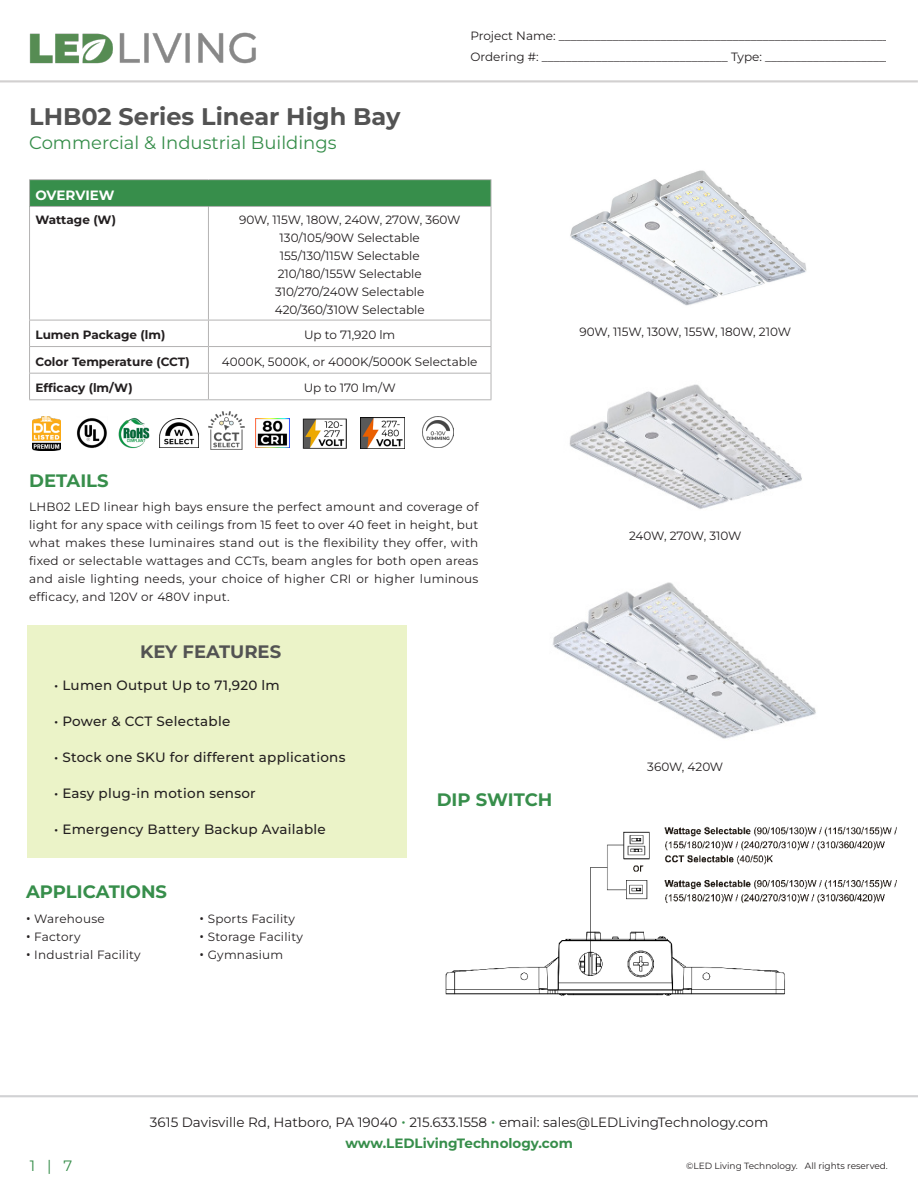
<style>
.page{position:relative;width:918px;height:1188px;background:#fff}
.page>*{position:absolute;margin:0;border:0;box-sizing:border-box;transform-origin:0 0}
.t1{font:700 24px "Montserrat";color:#535353}
.t2{font:18px "Montserrat";color:#378e4b}
.t3{font:700 18px "Montserrat";color:#378e4b}
.t4{font:700 18px "Montserrat";color:#535353}
.t5{font:15px "Montserrat";color:#378e4b}
.t6{font:500 13.5px "Montserrat";letter-spacing:.02em;color:#231f20}
.t7{font:13.5px/21.5px "Montserrat";color:#231f20;text-align:center}
.t8{font:700 13.5px "Montserrat";letter-spacing:-.01em;color:#fff}
.t9{font:12px/18px "Montserrat";color:#231f20}
.t10{font:12px "Montserrat";letter-spacing:.02em;color:#231f20}
.t11{font:700 12px "Montserrat";color:#231f20}
.t12{font:12px "Montserrat";letter-spacing:-.02em;color:#231f20}
.t13{font:9px "Montserrat";color:#231f20}
.s1{font-family:"Open Sans"}
.s2{font-size:16.5px;color:#378e4b}
.s3{font-weight:700;color:#378e4b}
</style>
<div class="page">
<hr style="left:0;top:1095px;width:918px;height:2px;background:#d1d2d4">
<hr style="left:0;top:80px;width:918px;height:2px;background:#d2d0d0">
<img style="left:29px;top:32px;width:227px;height:32px">
<div style="left:27px;top:625px;width:379px;height:232px;background:#ebf3c8"></div>
<img style="left:32px;top:416px;width:28px;height:34px">
<img style="left:77px;top:418px;width:30px;height:30px">
<div style="left:30px;top:180px;width:461px;height:26px;background:#378e4b"></div>
<hr style="left:29px;top:179px;width:179px;height:1px;background:#b4b3b3">
<svg style="left:29px;top:180px;width:1px;height:26px"></svg>
<hr style="left:208px;top:179px;width:283px;height:1px;background:#b4b3b3">
<svg style="left:491px;top:180px;width:1px;height:26px"></svg>
<hr style="left:29px;top:206px;width:179px;height:1px;background:#b4b3b3">
<hr style="left:29px;top:207px;width:1px;height:113px;background:#b4b3b3">
<hr style="left:208px;top:206px;width:283px;height:1px;background:#b4b3b3">
<hr style="left:208px;top:207px;width:1px;height:113px;background:#b4b3b3">
<hr style="left:491px;top:207px;width:1px;height:113px;background:#b4b3b3">
<hr style="left:29px;top:320px;width:179px;height:1px;background:#b4b3b3">
<hr style="left:208px;top:320px;width:283px;height:1px;background:#b4b3b3">
<hr style="left:29px;top:346px;width:179px;height:1px;background:#b4b3b3">
<hr style="left:208px;top:346px;width:283px;height:1px;background:#b4b3b3">
<hr style="left:29px;top:373px;width:179px;height:1px;background:#b4b3b3">
<svg style="left:29px;top:320px;width:1px;height:79px"></svg>
<hr style="left:208px;top:373px;width:283px;height:1px;background:#b4b3b3">
<svg style="left:208px;top:320px;width:1px;height:79px"></svg>
<svg style="left:491px;top:320px;width:1px;height:79px"></svg>
<hr style="left:29px;top:399px;width:179px;height:1px;background:#b4b3b3">
<hr style="left:208px;top:399px;width:283px;height:1px;background:#b4b3b3">
<img style="left:303px;top:418px;width:43px;height:30px">
<img style="left:361px;top:418px;width:43px;height:30px">
<img style="left:569px;top:384px;width:233px;height:125px">
<img style="left:552px;top:582px;width:264px;height:157px">
<img style="left:445px;top:826px;width:452px;height:170px">
<img style="left:118px;top:418px;width:32px;height:31px">
<img style="left:256px;top:418px;width:33px;height:30px">
<img style="left:160px;top:418px;width:38px;height:30px">
<img style="left:422px;top:416px;width:32px;height:32px">
<img style="left:208px;top:412px;width:36px;height:37px">
<img style="left:570px;top:170px;width:237px;height:136px">
<p class="t1" style="left:29px;top:101px;width:373px">LHB02 Series Linear High Bay</p>
<p class="t2" style="left:29px;top:131px;width:309px">Commercial &amp; Industrial Buildings</p>
<p class="t9" style="left:470px;top:25px;width:422px;line-height:21px">Project Name: _______________________________________________________<br>Ordering #: _______________________________ Type: _____________________</p>
<p class="t8" style="left:36px;top:186px;width:80px">OVERVIEW</p>
<p class="t11" style="left:36px;top:212px;width:82px">Wattage (W)</p>
<p class="t9" style="left:239px;top:211px;width:223px;text-align:center">90W, 115W, 180W, 240W, 270W, 360W<br>130/105/90W Selectable</p>
<p class="t9" style="left:280px;top:247px;width:141px">155/130/115W Selectable</p>
<p class="t9" style="left:278px;top:265px;width:146px">210/180/155W Selectable</p>
<p class="t9" style="left:275px;top:283px;width:151px">310/270/240W Selectable</p>
<p class="t9" style="left:275px;top:301px;width:151px">420/360/310W Selectable</p>
<p class="t11" style="left:36px;top:327px;width:131px">Lumen Package (lm)</p>
<p class="t9" style="left:304px;top:326px;width:93px">Up to 71,920 lm</p>
<p class="t11" style="left:36px;top:353px;width:156px">Color Temperature (CCT)</p>
<p class="t9" style="left:222px;top:352px;width:257px">4000K, 5000K, or 4000K/5000K Selectable</p>
<p class="t11" style="left:36px;top:380px;width:99px">Efficacy (lm/W)</p>
<p class="t9" style="left:304px;top:379px;width:94px">Up to 170 lm/W</p>
<p class="t9" style="left:580px;top:322px;width:213px">90W, 115W, 130W, 155W, 180W, 210W</p>
<p class="t3" style="left:29px;top:468px;width:81px">DETAILS</p>
<p class="t9" style="left:29px;top:498px;width:451px;text-align:justify">LHB02 LED linear high bays ensure the perfect amount and coverage of light for any space with ceilings from 15 feet to over 40 feet in height, but what makes these luminaires stand out is the flexibility they offer, with fixed or selectable wattages and CCTs, beam angles for both open areas and aisle lighting needs, your choice of higher CRI or higher luminous efficacy, and 120V or 480V input.</p>
<p class="t4" style="left:140px;top:639px;width:143px">KEY FEATURES</p>
<p class="t6" style="left:54px;top:676px;width:227px">• Lumen Output Up to 71,920 lm</p>
<p class="t6" style="left:54px;top:712px;width:178px">• Power &amp; CCT Selectable</p>
<p class="t6" style="left:54px;top:748px;width:293px">• Stock one SKU for different applications</p>
<p class="t6" style="left:54px;top:784px;width:203px">• Easy plug-in motion sensor</p>
<p class="t6" style="left:54px;top:820px;width:273px">• Emergency Battery Backup Available</p>
<p class="t3" style="left:26px;top:879px;width:142px">APPLICATIONS</p>
<p class="t10" style="left:26px;top:910px;width:80px"><span class="s1">•</span> Warehouse</p>
<p class="t10" style="left:26px;top:928px;width:56px"><span class="s1">•</span> Factory</p>
<p class="t10" style="left:26px;top:946px;width:116px"><span class="s1">•</span> Industrial Facility</p>
<p class="t10" style="left:200px;top:910px;width:97px"><span class="s1">•</span> Sports Facility</p>
<p class="t10" style="left:200px;top:928px;width:105px"><span class="s1">•</span> Storage Facility</p>
<p class="t10" style="left:200px;top:946px;width:85px"><span class="s1">•</span> Gymnasium</p>
<p class="t3" style="left:437px;top:788px;width:117px">DIP SWITCH</p>
<p class="t12" style="left:629px;top:528px;width:114px">240W, 270W, 310W</p>
<p class="t9" style="left:647px;top:758px;width:77px">360W, 420W</p>
<p class="t5" style="left:30px;top:1155px;width:44px">1 | 7</p>
<p class="t7" style="left:150px;top:1111px;width:620px">3615 Davisville Rd, Hatboro, PA 19040 <span class="s2">•</span> 215.633.1558 <span class="s2">•</span> email: sales@LEDLivingTechnology.com <span class="s3">www.LEDLivingTechnology.com</span></p>
<p class="t13" style="left:686px;top:1160px;width:203px">©LED Living Technology. All rights reserved.</p>
</div>
